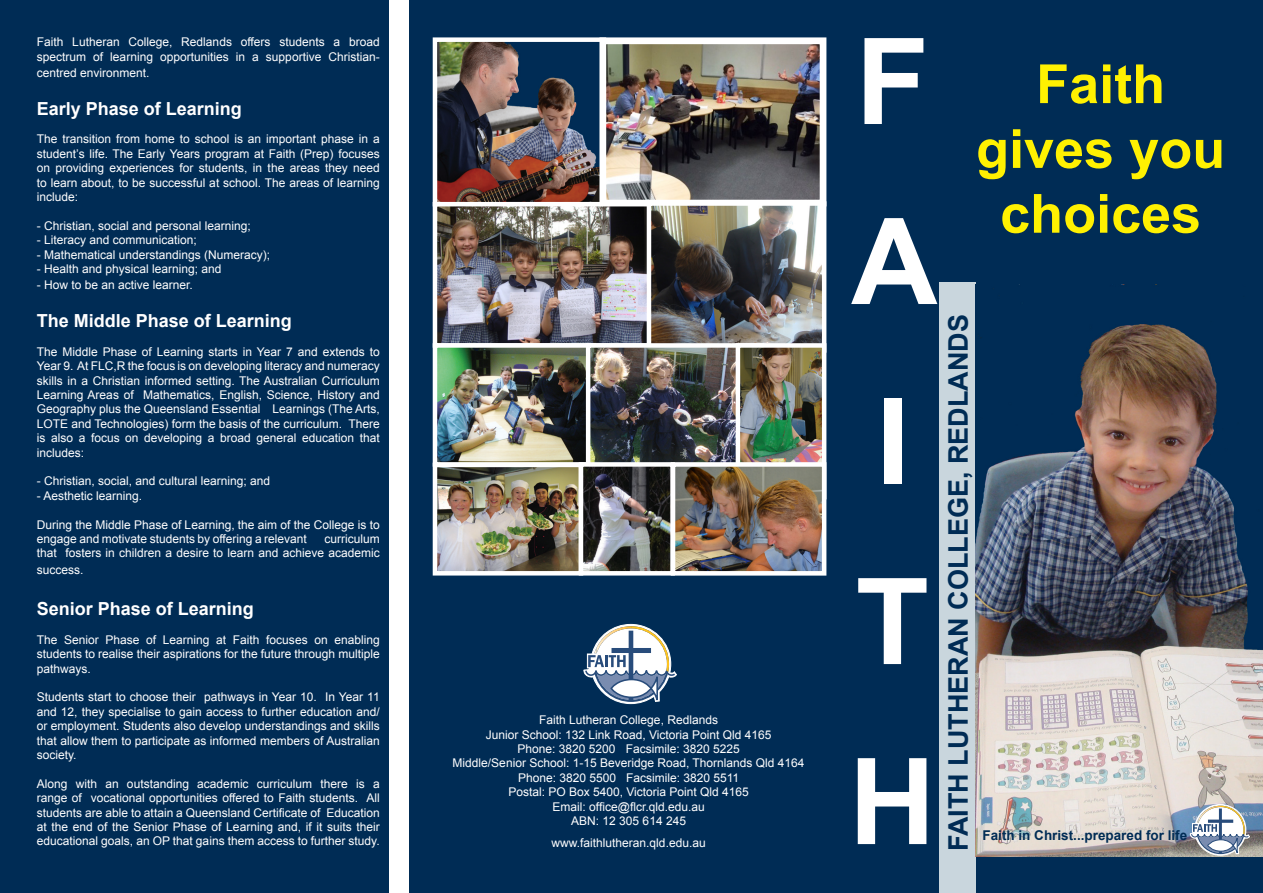
<style>
.page{position:relative;width:1263px;height:893px;background:#fff}
.page>*{position:absolute;margin:0;border:0;box-sizing:border-box;transform-origin:0 0}
.t1{font:700 120px "Arial";color:#fff}
.t2{font:700 54px/64.8px "Arial";color:#fff101;text-align:center}
.t3{font:700 27px "Arial";color:#002c55}
.t4{font:700 18px "Arial";color:#fff}
.t5{font:700 13.5px "Arial";color:#002c55}
.t6{font:12px/14.4px "Arial";color:#fff;text-align:justify}
</style>
<div class="page">
<div style="left:0;top:0;width:389px;height:893px;background:#002c55"></div>
<div style="left:840px;top:0;width:423px;height:893px;background:#002c55"></div>
<div style="left:940px;top:282px;width:36px;height:611px;background:#c9d6dd"></div>
<div style="left:409px;top:0;width:431px;height:893px;background:#002c55"></div>
<img style="left:438px;top:42px;width:380px;height:159px">
<div style="left:433px;top:37px;width:173px;height:169px;border:4px solid #fff"></div>
<div style="left:599px;top:37px;width:227px;height:169px;border:7px solid #fff"></div>
<svg style="left:583px;top:624px;width:94px;height:80px"></svg>
<img style="left:438px;top:207px;width:209px;height:136px">
<div style="left:433px;top:202px;width:228px;height:146px;border:4px solid #fff"></div>
<img style="left:438px;top:348px;width:148px;height:114px">
<div style="left:433px;top:343px;width:163px;height:124px;border:4px solid #fff"></div>
<img style="left:652px;top:206px;width:169px;height:137px">
<div style="left:647px;top:201px;width:179px;height:152px;border:4px solid #fff"></div>
<img style="left:438px;top:467px;width:382px;height:104px">
<div style="left:433px;top:463px;width:150px;height:113px;border:4px solid #fff"></div>
<img style="left:591px;top:348px;width:145px;height:114px">
<div style="left:586px;top:343px;width:178px;height:124px;border:4px solid #fff"></div>
<div style="left:579px;top:462px;width:96px;height:114px;border:4px solid #fff"></div>
<img style="left:741px;top:348px;width:80px;height:146px">
<div style="left:736px;top:343px;width:90px;height:156px;border:4px solid #fff"></div>
<div style="left:671px;top:462px;width:155px;height:114px;border:5px solid #fff"></div>
<img style="left:976px;top:324px;width:287px;height:532px">
<svg style="left:1190px;top:804px;width:60px;height:51px"></svg>
<p class="t6" style="left:37px;top:35px;width:344px">Faith Lutheran College, Redlands offers students a broad spectrum of learning opportunities in a supportive Christian-</p>
<p class="t6" style="left:37px;top:65px;width:114px">centred environment.</p>
<p class="t4" style="left:37px;top:96px;width:207px">Early Phase of Learning</p>
<p class="t6" style="left:37px;top:132px;width:344px">The transition from home to school is an important phase in a student’s life. The Early Years program at Faith (Prep) focuses on providing experiences for students, in the areas they need to learn about, to be successful at school. The areas of learning include:</p>
<p class="t6" style="left:37px;top:218px;width:216px">- Christian, social and personal learning;</p>
<p class="t6" style="left:37px;top:233px;width:162px">- Literacy and communication;</p>
<p class="t6" style="left:37px;top:247px;width:235px">- Mathematical understandings (Numeracy);</p>
<p class="t6" style="left:37px;top:261px;width:186px">- Health and physical learning; and</p>
<p class="t6" style="left:37px;top:278px;width:158px">- How to be an active learner.</p>
<p class="t4" style="left:37px;top:308px;width:257px">The Middle Phase of Learning</p>
<p class="t6" style="left:37px;top:344px;width:344px">The Middle Phase of Learning starts in Year 7 and extends to Year 9. At FLC,R the focus is on developing literacy and numeracy skills in a Christian informed setting. The Australian Curriculum Learning Areas of Mathematics, English, Science, History and Geography plus the Queensland Essential Learnings (The Arts, LOTE and Technologies) form the basis of the curriculum. There is also a focus on developing a broad general education that includes:</p>
<p class="t6" style="left:37px;top:474px;width:235px">- Christian, social, and cultural learning; and</p>
<p class="t6" style="left:37px;top:488px;width:107px">- Aesthetic learning.</p>
<p class="t6" style="left:37px;top:517px;width:344px">During the Middle Phase of Learning, the aim of the College is to engage and motivate students by offering a relevant</p>
<p class="t6" style="left:37px;top:531px;width:344px;text-align:right">curriculum<br>that fosters in children a desire to learn and achieve academic</p>
<p class="t6" style="left:37px;top:562px;width:48px">success.</p>
<p class="t4" style="left:37px;top:596px;width:219px">Senior Phase of Learning</p>
<p class="t6" style="left:37px;top:632px;width:344px">The Senior Phase of Learning at Faith focuses on enabling students to realise their aspirations for the future through multiple pathways.</p>
<p class="t6" style="left:37px;top:690px;width:344px">Students start to choose their pathways in Year 10. In Year 11 and 12, they specialise to gain access to further education and/ or employment. Students also develop understandings and skills that allow them to participate as informed members of Australian society.</p>
<p class="t6" style="left:37px;top:776px;width:344px">Along with an outstanding academic curriculum there is a range of vocational opportunities offered to Faith students. All students are able to attain a Queensland Certificate of Education at the end of the Senior Phase of Learning and, if it suits their educational goals, an OP that gains them access to further study.</p>
<p class="t6" style="left:539px;top:713px;width:180px">Faith Lutheran College, Redlands</p>
<p class="t6" style="left:486px;top:727px;width:287px">Junior School: 132 Link Road, Victoria Point Qld 4165</p>
<p class="t6" style="left:518px;top:741px;width:224px">Phone: 3820 5200 Facsimile: 3820 5225</p>
<p class="t6" style="left:453px;top:756px;width:353px">Middle/Senior School: 1-15 Beveridge Road, Thornlands Qld 4164</p>
<p class="t6" style="left:518px;top:770px;width:223px">Phone: 3820 5500 Facsimile: 3820 5511</p>
<p class="t6" style="left:508px;top:785px;width:242px">Postal: PO Box 5400, Victoria Point Qld 4165</p>
<p class="t6" style="left:552px;top:799px;width:154px">Email: office@flcr.qld.edu.au</p>
<p class="t6" style="left:571px;top:813px;width:116px">ABN: 12 305 614 245</p>
<p class="t6" style="left:552px;top:835px;width:156px">www.faithlutheran.qld.edu.au</p>
<p class="t1" style="left:856px;top:-3px;width:75px">F</p>
<p class="t1" style="left:851px;top:177px;width:88px">A</p>
<p class="t1" style="left:876px;top:357px;width:35px">I</p>
<p class="t1" style="left:856px;top:537px;width:75px">T</p>
<p class="t1" style="left:849px;top:717px;width:88px">H</p>
<p class="t2" style="left:1036px;top:52px;width:131px">Faith</p>
<p class="t2" style="left:976px;top:117px;width:251px">gives you choices</p>
<p class="t3" style="left:939px;top:851px;width:538px;rotate:-90deg">FAITH LUTHERAN COLLEGE, REDLANDS</p>
<p class="t5" style="left:982px;top:825px;width:206px">Faith in Christ...prepared for life</p>
</div>
